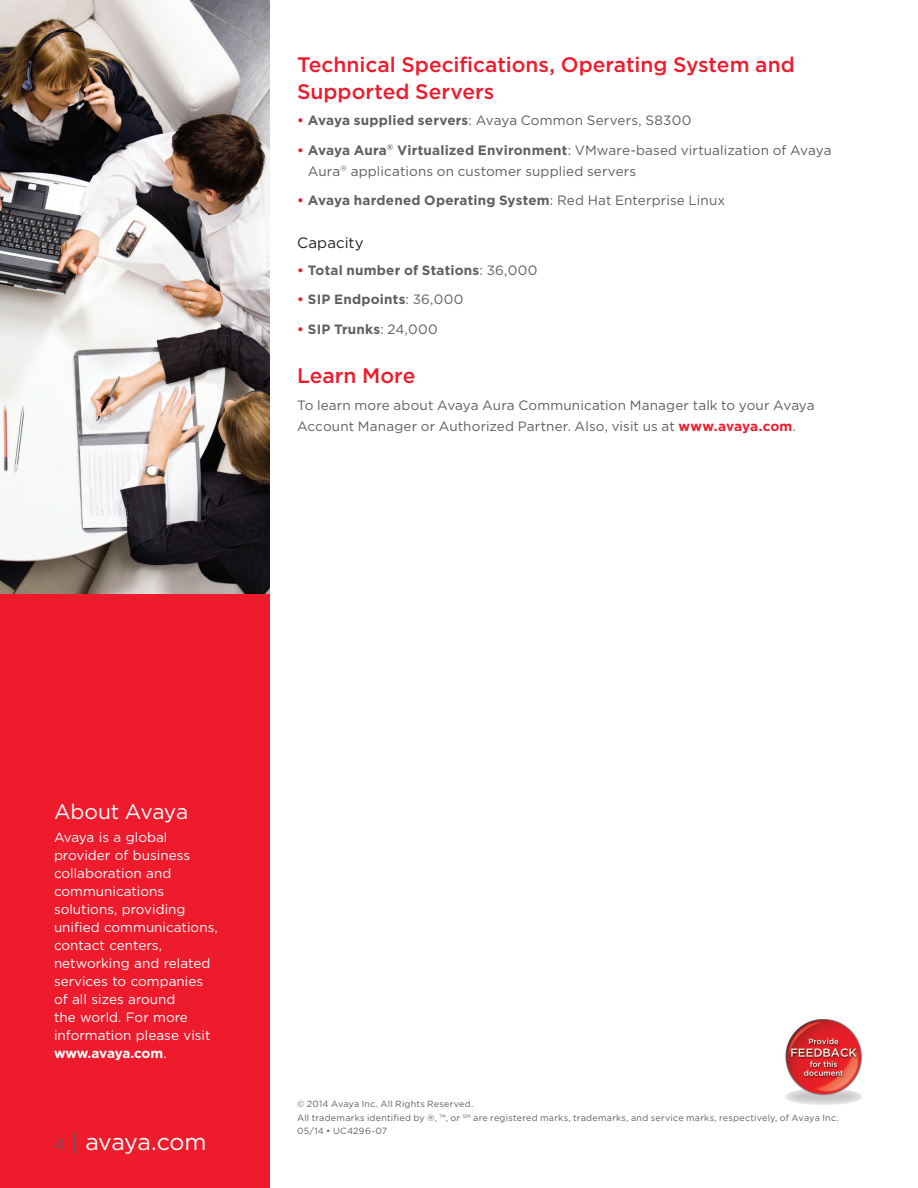
<style>
.page{position:relative;width:918px;height:1188px;background:#fff}
.page>*{position:absolute;margin:0;border:0;box-sizing:border-box;transform-origin:0 0}
.t1{font:23.25px "Gotham";letter-spacing:-.015em;color:#fff}
.Body_Header{font:500 21px/27px "Gotham";color:#ee1b2c}
.Boilerplate_Head{font:21px "Gotham";letter-spacing:-.01em;color:#fff}
.Body_Subhead{font:15px "Gotham";letter-spacing:.01em;color:#231f20}
.Body_copy{font:13.5px/21px "Gotham";letter-spacing:.01em;color:#5f5f62}
.Boilerplate_Copy{font:13.5px/18px "Gotham";color:#fff}
.t2{font:700 13.5px "Gotham";letter-spacing:.015em;color:#5f5f62}
.Legal{font:9px "Gotham";letter-spacing:.025em;color:#5f5f62}
.s1{font-weight:700;color:#ee1b2c}
.s2{font-weight:700}
.s3{color:#ee1b2c}
.s4{font-weight:400}
.s5{font-size:16.5px;color:#5f5f62}
.s6{color:#5f5f62}
</style>
<div class="page">
<div style="left:0;top:0;width:270px;height:1188px;background:#ee1b2c"></div>
<img style="left:0;top:0;width:270px;height:594px">
<img style="left:785px;top:1019px;width:77px;height:85px">
<p class="Body_Header" style="left:297px;top:50px;width:499px">Technical Specifications, Operating System and<br>Supported Servers</p>
<p class="Body_copy" style="left:297px;top:109px;width:396px"><span class="s1">•</span> <span class="s2">Avaya supplied servers</span>: Avaya Common Servers, S8300</p>
<p class="Body_copy" style="left:308px;top:139px;width:525px;text-indent:-11px"><span class="s1">•</span> <span class="s2">Avaya Aura</span><sup>®</sup> <span class="s2">Virtualized Environment</span>: VMware-based virtualization of Avaya<br>Aura<sup>®</sup> applications on customer supplied servers</p>
<p class="t2" style="left:297px;top:193px;width:430px"><span class="s3">•</span> Avaya hardened Operating System<span class="s4">: Red Hat Enterprise Linux</span></p>
<p class="Body_Subhead" style="left:297px;top:235px;width:68px">Capacity</p>
<p class="t2" style="left:297px;top:262px;width:242px"><span class="s3">•</span> Total number of Stations<span class="s4">: 36,000</span></p>
<p class="t2" style="left:297px;top:292px;width:168px"><span class="s3">•</span> SIP Endpoints<span class="s4">: 36,000</span></p>
<p class="t2" style="left:297px;top:321px;width:142px"><span class="s3">•</span> SIP Trunks<span class="s4">: 24,000</span></p>
<p class="Body_Header" style="left:297px;top:362px;width:120px">Learn More</p>
<p class="Body_copy" style="left:297px;top:394px;width:519px">To learn more about Avaya Aura Communication Manager talk to your Avaya<br>Account Manager or Authorized Partner. Also, visit us at <span class="s1">www.avaya.com</span>.</p>
<p class="Boilerplate_Head" style="left:54px;top:800px;width:136px">About Avaya</p>
<p class="Boilerplate_Copy" style="left:54px;top:828px;width:165px">Avaya is a global provider of business collaboration and communications solutions, providing unified communications, contact centers, networking and related services to companies of all sizes around<br>the world. For more information please visit <span class="s2">www.avaya.com</span>.</p>
<h1 class="t1" style="left:54px;top:1129px;width:154px"><span class="s5">4</span> <span class="s6">|</span> avaya.com</h1>
<p class="Legal" style="left:297px;top:1099px;width:178px">© 2014 Avaya Inc. All Rights Reserved.</p>
<p class="Legal" style="left:297px;top:1112px;width:543px">All trademarks identified by ®, ™, or <sup>SM</sup> are registered marks, trademarks, and service marks, respectively, of Avaya Inc.</p>
<p class="Legal" style="left:297px;top:1126px;width:92px">05/14 • UC4296-07</p>
</div>
